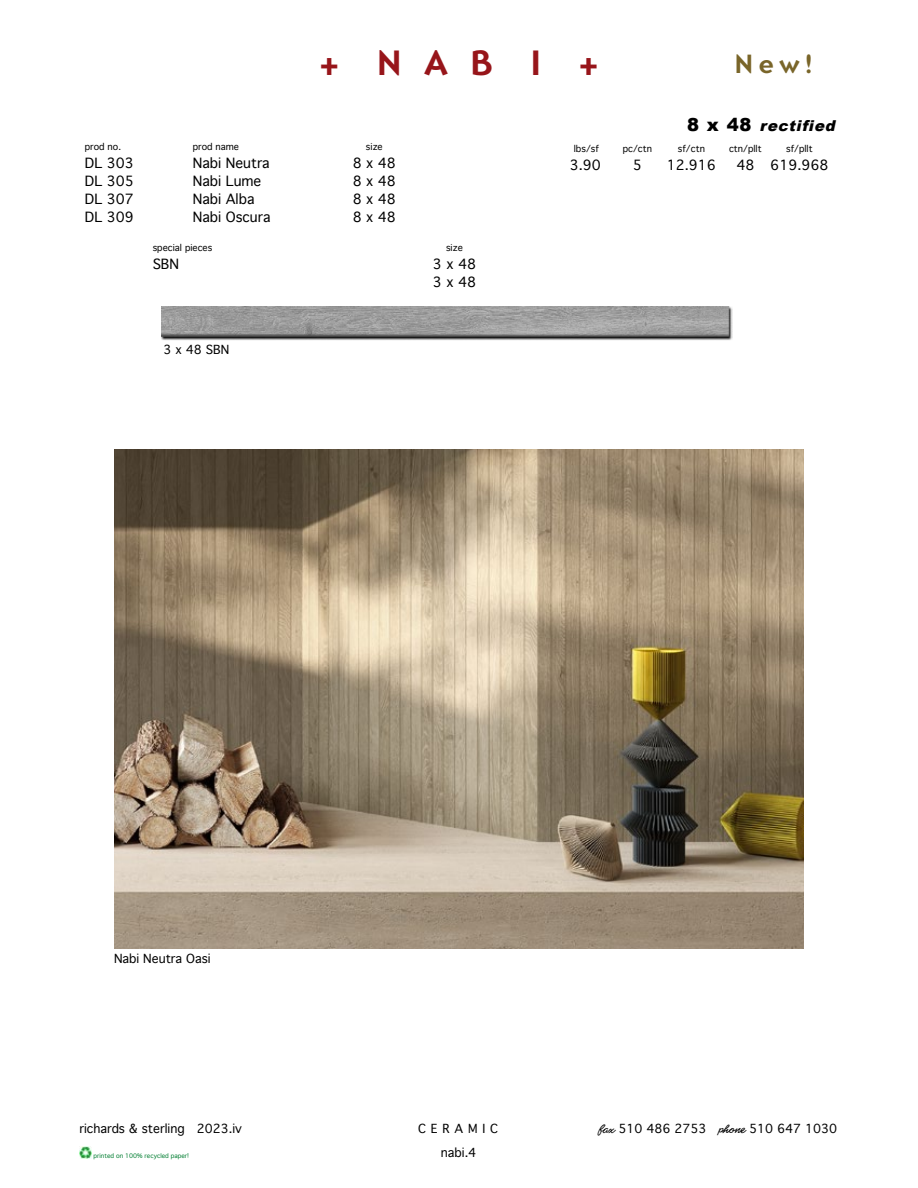
<style>
.page{position:relative;width:918px;height:1188px;background:#fff}
.page>*{position:absolute;margin:0;border:0;box-sizing:border-box;transform-origin:0 0}
.t1{font:700 36px "Ottomat OT";color:#97151a}
.t2{font:700 27px "Ottomat OT";color:#796529}
.t3{font:italic 900 15px "Arial";color:#000}
.t4{font:13.5px/18px "Geneva";color:#000;text-align:justify}
.t5{font:12px "Geneva";color:#000}
.t6{font:12px "Geneva";letter-spacing:.4em;color:#000}
.t7{font:9px "Geneva";color:#000}
.t8{font:6px "Geneva";color:#007e31}
.s1{font-style:normal;font-size:18px}
.s2{font-family:"CC Matinee Idol"}
</style>
<div class="page">
<svg style="left:79px;top:1146px;width:12px;height:13px"></svg>
<img style="left:115px;top:450px;width:688px;height:498px">
<img style="left:162px;top:306px;width:570px;height:34px">
<h1 class="t1" style="left:319px;top:40px;width:281px">+ N A B I +</h1>
<h2 class="t2" style="left:735px;top:47px;width:80px">New!</h2>
<p class="t7" style="left:85px;top:141px;width:38px">prod no.</p>
<p class="t7" style="left:193px;top:141px;width:48px">prod name</p>
<p class="t4" style="left:85px;top:154px;width:50px">DL 303</p>
<p class="t4" style="left:193px;top:154px;width:78px">Nabi Neutra</p>
<p class="t4" style="left:85px;top:172px;width:50px">DL 305</p>
<p class="t4" style="left:193px;top:172px;width:70px">Nabi Lume</p>
<p class="t4" style="left:85px;top:190px;width:50px">DL 307</p>
<p class="t4" style="left:193px;top:190px;width:63px">Nabi Alba</p>
<p class="t4" style="left:85px;top:208px;width:50px">DL 309</p>
<p class="t4" style="left:193px;top:208px;width:79px">Nabi Oscura</p>
<p class="t7" style="left:153px;top:243px;width:61px">special pieces</p>
<p class="t4" style="left:153px;top:256px;width:28px">SBN</p>
<p class="t5" style="left:164px;top:343px;width:67px">3 x 48 SBN</p>
<p class="t7" style="left:366px;top:141px;width:18px">size</p>
<p class="t4" style="left:353px;top:154px;width:45px">8 x 48<br>8 x 48<br>8 x 48<br>8 x 48</p>
<p class="t7" style="left:446px;top:243px;width:18px">size</p>
<p class="t4" style="left:433px;top:256px;width:45px">3 x 48<br>3 x 48</p>
<p class="t3" style="left:687px;top:115px;width:154px"><span class="s1">8 x 4 8</span> rectified</p>
<p class="t7" style="left:574px;top:144px;width:27px">lbs/sf</p>
<p class="t7" style="left:623px;top:144px;width:31px">pc/ctn</p>
<p class="t7" style="left:678px;top:144px;width:29px">sf/ctn</p>
<p class="t7" style="left:729px;top:144px;width:34px">ctn/pllt</p>
<p class="t7" style="left:786px;top:144px;width:28px">sf/pllt</p>
<p class="t4" style="left:570px;top:156px;width:33px">3.90</p>
<p class="t4" style="left:633px;top:156px;width:11px">5</p>
<p class="t4" style="left:667px;top:156px;width:51px">12.916</p>
<p class="t4" style="left:736px;top:156px;width:94px">48 619.968</p>
<p class="t5" style="left:114px;top:952px;width:98px">Nabi Neutra Oasi</p>
<p class="t5" style="left:79px;top:1122px;width:164px">richards &amp; sterling 2023.iv</p>
<p class="t6" style="left:418px;top:1122px;width:81px">CERAMIC</p>
<p class="t5" style="left:598px;top:1122px;width:240px"><span class="s2">fax</span> 510 486 2753 <span class="s2">phone</span> 510 647 1030</p>
<p class="t8" style="left:94px;top:1153px;width:97px">printed on 100% recycled paper!</p>
<p class="t5" style="left:441px;top:1146px;width:37px">nabi.4</p>
</div>
